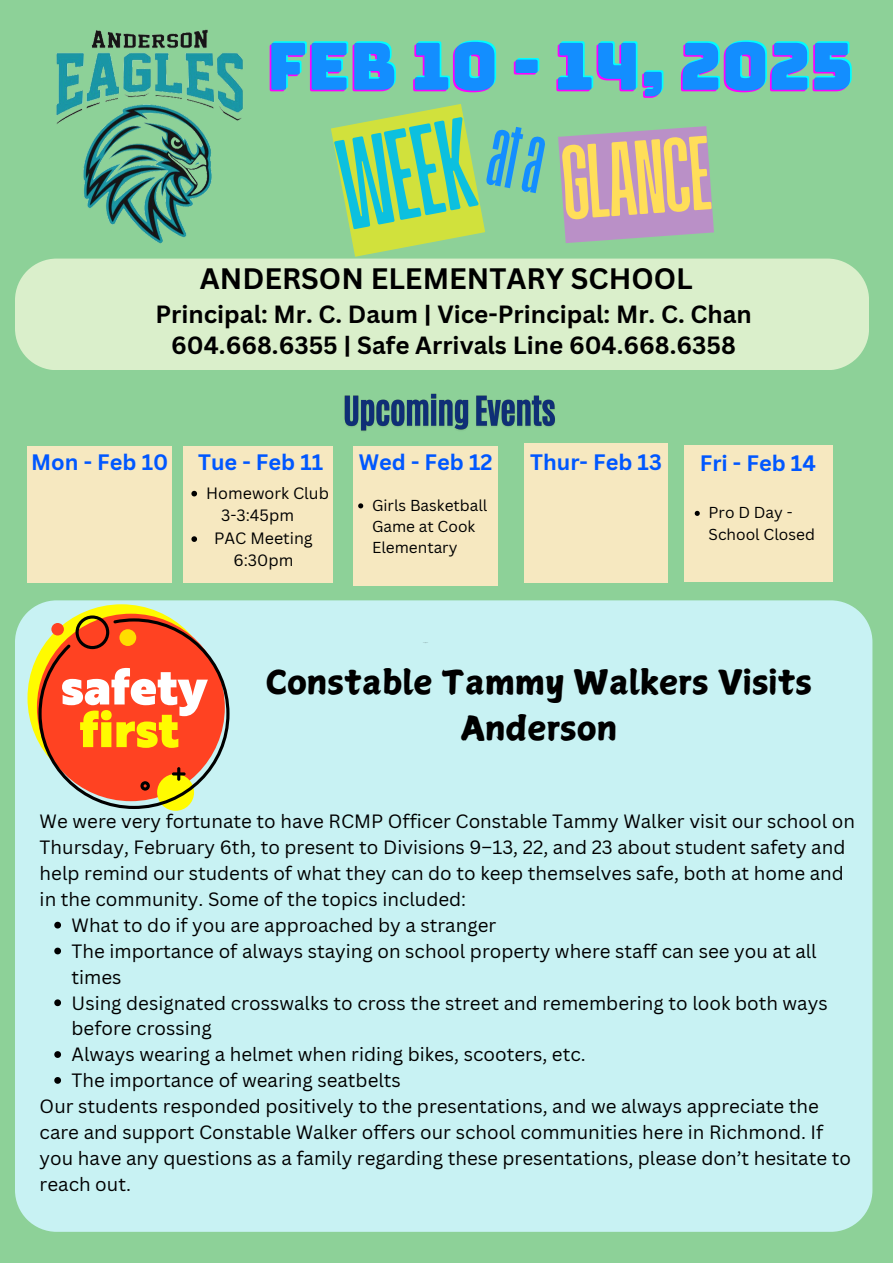
<style>
.page{position:relative;width:893px;height:1263px;background:#8dd198}
.page>*{position:absolute;margin:0;border:0;box-sizing:border-box;transform-origin:0 0}
.t1{font:135.9px "Paalalabas Display Condens BETA";color:#0cc0df}
.t2{font:111.3px "Paalalabas Display Condens BETA";color:#ffde59}
.t3{font:65.18px "Bungee";color:#f0f}
.t4{font:33px/46.1px "Canva Surname Fu";color:#000;text-align:center}
.t5{font:700 28.8px "Canva Sans";color:#000}
.t6{font:700 24.22px "Canva Sans";color:#000}
.t7{font:700 21.75px "Canva Sans";color:#0057ff}
.t8{font:18.75px/25.9px "Canva Sans";color:#000}
.t9{font:15.98px/21.9px "Canva Sans";color:#000;text-align:center}
.t10{font:15.45px/21.4px "Canva Sans";color:#000}
</style>
<div class="page">
<img style="left:52px;top:29px;width:224px;height:230px">
<div style="left:15px;top:259px;width:854px;height:111px;background:#daefcb"></div>
<div style="left:28px;top:446px;width:144px;height:137px;background:#f6e8c0"></div>
<div style="left:354px;top:446px;width:143px;height:140px;background:#f6e8c0"></div>
<div style="left:524px;top:443px;width:143px;height:140px;background:#f6e8c0"></div>
<div style="left:684px;top:445px;width:148px;height:136px;background:#f6e8c0"></div>
<div style="left:183px;top:446px;width:150px;height:137px;background:#f6e8c0"></div>
<svg style="left:191px;top:491px;width:6px;height:5px"></svg>
<svg style="left:191px;top:536px;width:6px;height:6px"></svg>
<div style="left:15px;top:600px;width:857px;height:632px;background:#c8f2f3"></div>
<svg style="left:27px;top:604px;width:188px;height:188px"></svg>
<svg style="left:157px;top:774px;width:37px;height:37px"></svg>
<svg style="left:38px;top:615px;width:191px;height:194px;background:#e68154"></svg>
<div style="left:119px;top:629px;width:17px;height:17px;background:#fd0;border-radius:50%"></div>
<div style="left:51px;top:623px;width:13px;height:12px;background:#ff4222;border-radius:50%"></div>
<hr style="left:177px;top:767px;width:3px;height:14px;background:#000;border-radius:2px">
<hr style="left:172px;top:772px;width:14px;height:3px;background:#000;border-radius:2px">
<svg style="left:558px;top:126px;width:156px;height:117px;background:#b498c0"></svg>
<img style="left:344px;top:393px;width:211px;height:38px">
<svg style="left:358px;top:503px;width:5px;height:5px"></svg>
<svg style="left:694px;top:511px;width:6px;height:5px"></svg>
<svg style="left:54px;top:922px;width:7px;height:6px"></svg>
<svg style="left:54px;top:948px;width:7px;height:6px"></svg>
<svg style="left:54px;top:999px;width:7px;height:7px"></svg>
<svg style="left:54px;top:1051px;width:7px;height:7px"></svg>
<svg style="left:54px;top:1077px;width:7px;height:7px"></svg>
<svg style="left:331px;top:104px;width:154px;height:153px"></svg>
<h3 class="t3" style="left:265px;top:35px;width:587px">FEB 10 - 14, 2025</h3>
<p class="t1" style="left:329px;top:129px;width:137px;rotate:-11deg">WEEk</p>
<p class="t2" style="left:558px;top:135px;width:152px;rotate:-4deg">glance</p>
<p class="t5" style="left:200px;top:259px;width:494px">ANDERSON ELEMENTARY SCHOOL</p>
<p class="t6" style="left:155px;top:297px;width:598px">Principal: Mr. C. Daum | Vice-Principal: Mr. C. Chan</p>
<p class="t6" style="left:171px;top:328px;width:566px">604.668.6355 | Safe Arrivals Line 604.668.6358</p>
<p class="t7" style="left:31px;top:447px;width:139px">Mon - Feb 10</p>
<p class="t7" style="left:359px;top:447px;width:135px">Wed - Feb 12</p>
<p class="t7" style="left:530px;top:447px;width:133px">Thur- Feb 13</p>
<p class="t7" style="left:700px;top:448px;width:118px">Fri - Feb 14</p>
<p class="t10" style="left:372px;top:494px;width:117px">Girls Basketball<br>Game at Cook<br>Elementary</p>
<p class="t10" style="left:708px;top:501px;width:108px">Pro D Day -<br>School Closed</p>
<h2 class="t7" style="left:198px;top:447px;width:127px">Tue - Feb 11</h2>
<p class="t9" style="left:206px;top:481px;width:124px">Homework Club</p>
<p class="t9" style="left:221px;top:503px;width:74px">3-3:45pm</p>
<p class="t9" style="left:214px;top:527px;width:100px">PAC Meeting<br>6:30pm</p>
<p class="t4" style="left:265px;top:658px;width:548px">Constable Tammy Walkers Visits<br>Anderson</p>
<h6 class="t8" style="left:40px;top:808px;width:817px">We were very fortunate to have RCMP Officer Constable Tammy Walker visit our school on Thursday, February 6th, to present to Divisions 9–13, 22, and 23 about student safety and help remind our students of what they can do to keep themselves safe, both at home and in the community. Some of the topics included:</h6>
<p class="t8" style="left:72px;top:912px;width:426px">What to do if you are approached by a stranger</p>
<p class="t8" style="left:72px;top:937px;width:746px">The importance of always staying on school property where staff can see you at all times</p>
<p class="t8" style="left:72px;top:989px;width:757px">Using designated crosswalks to cross the street and remembering to look both ways before crossing</p>
<p class="t8" style="left:72px;top:1041px;width:516px">Always wearing a helmet when riding bikes, scooters, etc.</p>
<p class="t8" style="left:72px;top:1067px;width:331px">The importance of wearing seatbelts</p>
<p class="t8" style="left:40px;top:1093px;width:813px">Our students responded positively to the presentations, and we always appreciate the care and support Constable Walker offers our school communities here in Richmond. If you have any questions as a family regarding these presentations, please don’t hesitate to reach out.</p>
</div>
